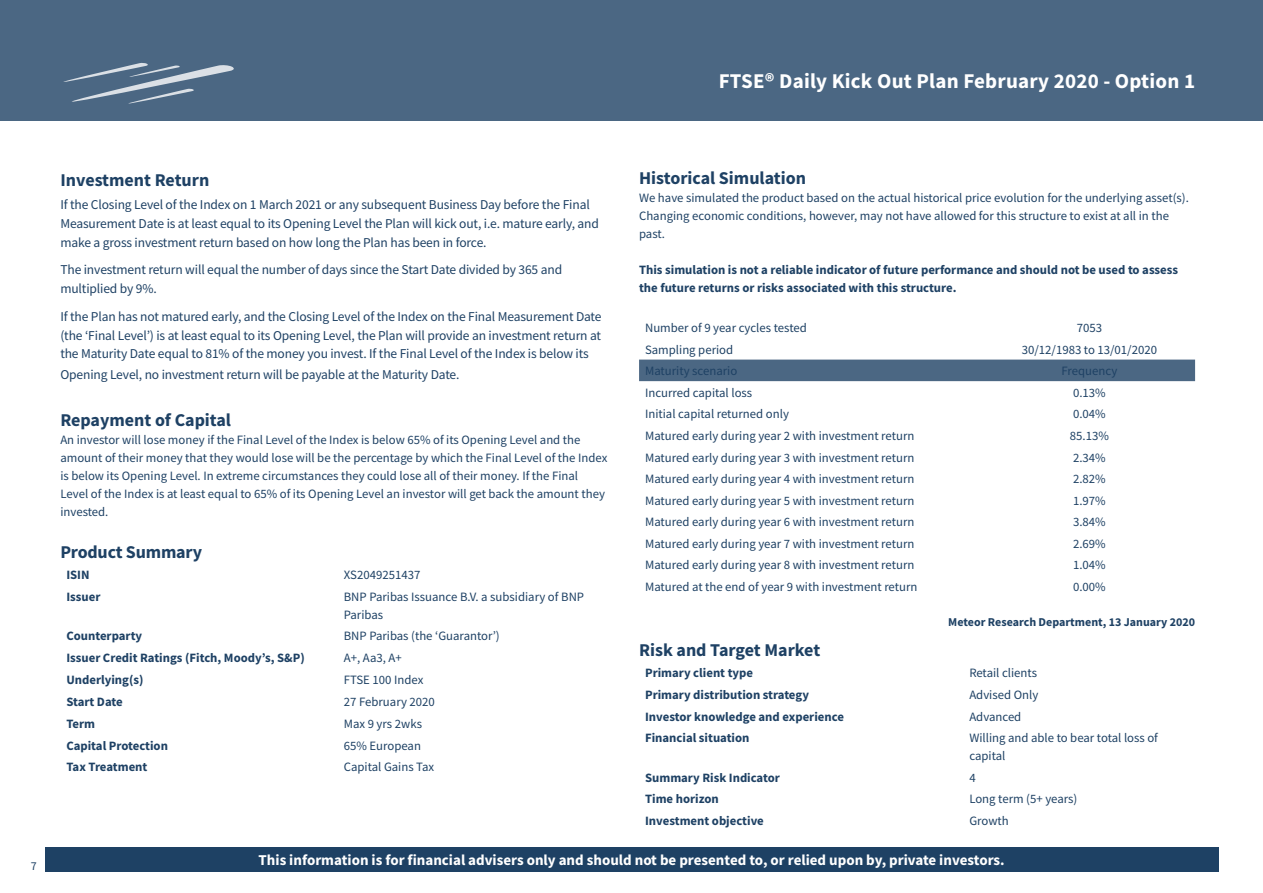
<style>
.page{position:relative;width:1263px;height:893px;background:#fff}
.page>*{position:absolute;margin:0;border:0;box-sizing:border-box;transform-origin:0 0}
.Plan_header{font:700 21px "Source Sans Pro";letter-spacing:.01em;color:#fff}
.Sub_heading{font:700 18px "Source Sans Pro";color:#1e4164}
.body_copy_-_factshee{font:700 18px "Source Sans Pro";color:#1e4164}
.Body_copy_bold{font:700 15px "Source Sans Pro";color:#fff}
.Body_Text{font:13.5px/18.8px "Source Sans Pro";letter-spacing:-.01em;color:#1e4164}
.Body_copy{font:12.75px/18px "Source Sans Pro";color:#1e4164}
.Body_copy-2{font:700 12.75px/18px "Source Sans Pro";color:#1e4164}
.body_copy_-_factshee-2{font:12.75px/18px "Source Sans Pro";color:#1e4164}
.Body_copy-3{font:700 12.75px "Source Sans Pro";letter-spacing:-.02em;color:#1e4164}
.t1{font:700 12px "Source Sans Pro";color:#1e4164}
.t2{font:12px "Source Sans Pro";color:#1e4164}
</style>
<div class="page">
<div style="left:639px;top:360px;width:556px;height:21px;background:#4b6783"></div>
<div style="left:0;top:0;width:1263px;height:121px;background:#4b6783"></div>
<svg style="left:63px;top:63px;width:171px;height:41px"></svg>
<div style="left:45px;top:847px;width:1173px;height:25px;background:#1e4164"></div>
<p class="Plan_header" style="left:719px;top:67px;width:478px">FTSE® Daily Kick Out Plan February 2020 - Option 1</p>
<p class="t2" style="left:31px;top:858px;width:7px">7</p>
<p class="Sub_heading" style="left:60px;top:168px;width:150px">Investment Return</p>
<p class="Body_Text" style="left:60px;top:195px;width:540px">If the Closing Level of the Index on 1 March 2021 or any subsequent Business Day before the Final<br>Measurement Date is at least equal to its Opening Level the Plan will kick out, i.e. mature early, and make a gross investment return based on how long the Plan has been in force.</p>
<p class="Body_Text" style="left:60px;top:260px;width:503px">The investment return will equal the number of days since the Start Date divided by 365 and multiplied by 9%.</p>
<p class="Body_Text" style="left:60px;top:307px;width:543px;text-align:justify">If the Plan has not matured early, and the Closing Level of the Index on the Final Measurement Date (the ‘Final Level’) is at least equal to its Opening Level, the Plan will provide an investment return at the Maturity Date equal to 81% of the money you invest. If the Final Level of the Index is below its</p>
<p class="Body_Text" style="left:60px;top:365px;width:401px">Opening Level, no investment return will be payable at the Maturity Date.</p>
<p class="body_copy_-_factshee" style="left:60px;top:408px;width:172px">Repayment of Capital</p>
<p class="body_copy_-_factshee-2" style="left:60px;top:431px;width:548px">An investor will lose money if the Final Level of the Index is below 65% of its Opening Level and the amount of their money that they would lose will be the percentage by which the Final Level of the Index is below its Opening Level. In extreme circumstances they could lose all of their money. If the Final Level of the Index is at least equal to 65% of its Opening Level an investor will get back the amount they invested.</p>
<p class="Sub_heading" style="left:60px;top:539px;width:143px">Product Summary</p>
<p class="Body_copy-2" style="left:66px;top:566px;width:25px">ISIN</p>
<p class="body_copy_-_factshee-2" style="left:344px;top:566px;width:78px">XS2049251437</p>
<p class="Body_copy-2" style="left:66px;top:587px;width:36px">Issuer</p>
<p class="Body_copy" style="left:344px;top:587px;width:242px">BNP Paribas Issuance B.V. a subsidiary of BNP<br>Paribas</p>
<p class="Body_copy-2" style="left:66px;top:627px;width:77px">Counterparty</p>
<p class="Body_copy" style="left:344px;top:627px;width:157px">BNP Paribas (the ‘Guarantor’)</p>
<p class="Body_copy-2" style="left:66px;top:648px;width:240px">Issuer Credit Ratings (Fitch, Moody’s, S&amp;P)</p>
<p class="Body_copy" style="left:344px;top:649px;width:59px">A+, Aa3, A+</p>
<p class="Body_copy-2" style="left:66px;top:670px;width:79px">Underlying(s)</p>
<p class="Body_copy" style="left:344px;top:670px;width:81px">FTSE 100 Index</p>
<p class="Body_copy-3" style="left:66px;top:693px;width:58px">Start Date</p>
<p class="Body_copy" style="left:344px;top:692px;width:93px">27 February 2020</p>
<p class="Body_copy-2" style="left:66px;top:714px;width:30px">Term</p>
<p class="Body_copy" style="left:344px;top:714px;width:80px">Max 9 yrs 2wks</p>
<p class="Body_copy-2" style="left:66px;top:736px;width:103px">Capital Protection</p>
<p class="Body_copy" style="left:344px;top:736px;width:79px">65% European</p>
<p class="Body_copy-2" style="left:66px;top:758px;width:83px">Tax Treatment</p>
<p class="Body_copy" style="left:344px;top:758px;width:92px">Capital Gains Tax</p>
<p class="Sub_heading" style="left:639px;top:166px;width:168px">Historical Simulation</p>
<p class="Body_copy" style="left:639px;top:189px;width:551px">We have simulated the product based on the actual historical price evolution for the underlying asset(s).<br>Changing economic conditions, however, may not have allowed for this structure to exist at all in the past.</p>
<p class="Body_copy-2" style="left:639px;top:261px;width:541px">This simulation is not a reliable indicator of future performance and should not be used to assess the future returns or risks associated with this structure.</p>
<p class="Body_copy" style="left:645px;top:319px;width:163px">Number of 9 year cycles tested</p>
<p class="Body_copy" style="left:1077px;top:319px;width:27px">7053</p>
<p class="Body_copy" style="left:645px;top:340px;width:90px">Sampling period</p>
<p class="Body_copy" style="left:1022px;top:340px;width:137px">30/12/1983 to 13/01/2020</p>
<p class="Body_copy" style="left:645px;top:362px;width:94px">Maturity scenario</p>
<p class="Body_copy" style="left:1061px;top:362px;width:57px">Frequency</p>
<p class="Body_copy" style="left:645px;top:383px;width:109px">Incurred capital loss</p>
<p class="Body_copy" style="left:1073px;top:383px;width:34px">0.13%</p>
<p class="Body_copy" style="left:645px;top:405px;width:145px">Initial capital returned only</p>
<p class="Body_copy" style="left:1073px;top:405px;width:34px">0.04%</p>
<p class="Body_copy" style="left:645px;top:427px;width:271px">Matured early during year 2 with investment return</p>
<p class="Body_copy" style="left:1070px;top:427px;width:41px">85.13%</p>
<p class="Body_copy" style="left:645px;top:448px;width:271px">Matured early during year 3 with investment return</p>
<p class="Body_copy" style="left:1073px;top:448px;width:34px">2.34%</p>
<p class="Body_copy" style="left:645px;top:470px;width:271px">Matured early during year 4 with investment return</p>
<p class="Body_copy" style="left:1073px;top:470px;width:34px">2.82%</p>
<p class="Body_copy" style="left:645px;top:491px;width:271px">Matured early during year 5 with investment return</p>
<p class="Body_copy" style="left:1073px;top:491px;width:34px">1.97%</p>
<p class="Body_copy" style="left:645px;top:513px;width:271px">Matured early during year 6 with investment return</p>
<p class="Body_copy" style="left:1073px;top:513px;width:34px">3.84%</p>
<p class="Body_copy" style="left:645px;top:535px;width:271px">Matured early during year 7 with investment return</p>
<p class="Body_copy" style="left:1073px;top:535px;width:34px">2.69%</p>
<p class="Body_copy" style="left:645px;top:556px;width:271px">Matured early during year 8 with investment return</p>
<p class="Body_copy" style="left:1073px;top:556px;width:34px">1.04%</p>
<p class="Body_copy" style="left:645px;top:578px;width:274px">Matured at the end of year 9 with investment return</p>
<p class="Body_copy" style="left:1073px;top:578px;width:34px">0.00%</p>
<p class="t1" style="left:948px;top:614px;width:248px">Meteor Research Department, 13 January 2020</p>
<p class="Sub_heading" style="left:639px;top:638px;width:183px">Risk and Target Market</p>
<p class="Body_copy-2" style="left:645px;top:664px;width:110px">Primary client type</p>
<p class="Body_copy" style="left:969px;top:664px;width:69px">Retail clients</p>
<p class="Body_copy-2" style="left:645px;top:686px;width:165px">Primary distribution strategy</p>
<p class="Body_copy" style="left:969px;top:686px;width:71px">Advised Only</p>
<p class="Body_copy-2" style="left:645px;top:707px;width:200px">Investor knowledge and experience</p>
<p class="Body_copy" style="left:969px;top:707px;width:54px">Advanced</p>
<p class="Body_copy-2" style="left:645px;top:729px;width:106px">Financial situation</p>
<p class="Body_copy" style="left:969px;top:729px;width:190px">Willing and able to bear total loss of capital</p>
<p class="Body_copy-2" style="left:645px;top:768px;width:136px">Summary Risk Indicator</p>
<p class="Body_copy" style="left:969px;top:768px;width:8px">4</p>
<p class="Body_copy-2" style="left:645px;top:790px;width:75px">Time horizon</p>
<p class="Body_copy" style="left:969px;top:790px;width:110px">Long term (5+ years)</p>
<p class="Body_copy-2" style="left:645px;top:811px;width:120px">Investment objective</p>
<p class="Body_copy" style="left:969px;top:811px;width:41px">Growth</p>
<p class="Body_copy_bold" style="left:259px;top:850px;width:747px">This information is for financial advisers only and should not be presented to, or relied upon by, private investors.</p>
</div>
